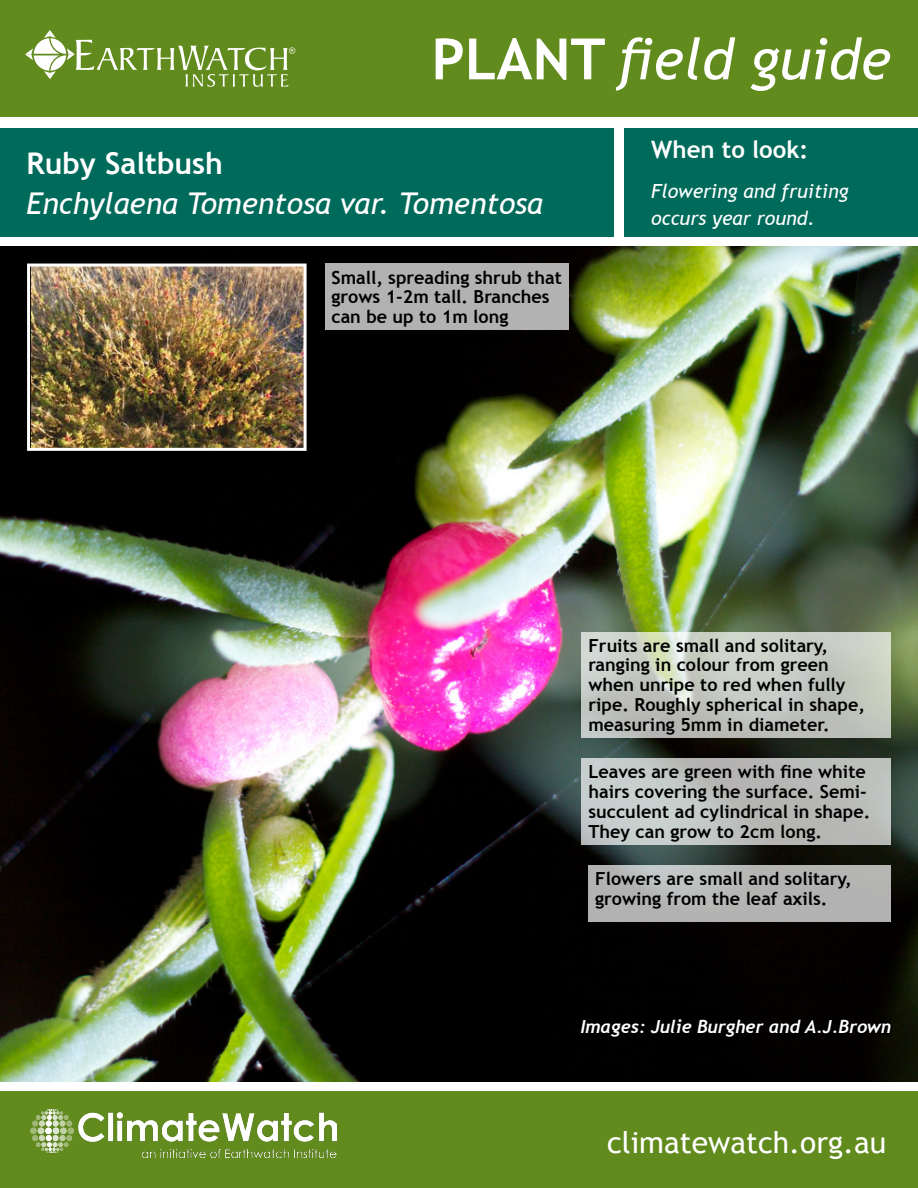
<style>
.page{position:relative;width:918px;height:1188px;background:#fff}
.page>*{position:absolute;margin:0;border:0;box-sizing:border-box;transform-origin:0 0}
.t1{font:italic 57px "Trebuchet MS";color:#fff}
.t2{font:italic 30px "Trebuchet MS";color:#fff}
.t3{font:30px "Trebuchet MS";color:#fff}
.t4{font:700 30px "Trebuchet MS";color:#fff}
.t5{font:700 24px "Trebuchet MS";color:#fff}
.t6{font:italic 19.5px/27px "Trebuchet MS";color:#fff}
.t7{font:700 18px/19.8px "Trebuchet MS";color:#000}
.t8{font:italic 700 18px "Trebuchet";color:#fff}
.t9{font:13.5px "Myriad Pro";color:#fff}
.s1{font-weight:700;font-style:normal}
</style>
<div class="page">
<img style="left:0;top:247px;width:918px;height:835px">
<div style="left:0;top:1092px;width:918px;height:96px;background:#618b1d"></div>
<div style="left:0;top:0;width:918px;height:117px;background:#618b1d"></div>
<div style="left:0;top:129px;width:614px;height:108px;background:#006a5b"></div>
<div style="left:624px;top:129px;width:294px;height:108px;background:#006a5b"></div>
<svg style="left:25px;top:30px;width:270px;height:57px"></svg>
<div style="left:578px;top:993px;width:316px;height:47px;background:#010000"></div>
<img style="left:31px;top:1110px;width:305px;height:48px">
<svg style="left:588px;top:865px;width:303px;height:57px;background:#b5b5b5"></svg>
<div style="left:325px;top:264px;width:244px;height:66px;background:#b2b2b2"></div>
<svg style="left:582px;top:632px;width:309px;height:106px;background:#c5cac2"></svg>
<svg style="left:582px;top:758px;width:309px;height:86px;background:#bdc0be"></svg>
<img style="left:32px;top:268px;width:271px;height:179px">
<div style="left:27px;top:264px;width:280px;height:187px;border:3px solid #fff"></div>
<h1 class="t1" style="left:431px;top:25px;width:461px"><span class="s1">PLANT</span> field guide</h1>
<h2 class="t4" style="left:26px;top:145px;width:198px">Ruby Saltbush</h2>
<h2 class="t2" style="left:26px;top:185px;width:518px">Enchylaena Tomentosa var. Tomentosa</h2>
<p class="t7" style="left:332px;top:267px;width:232px">Small, spreading shrub that grows 1-2m tall. Branches can be up to 1m long</p>
<h3 class="t5" style="left:651px;top:135px;width:159px">When to look:</h3>
<p class="t6" style="left:651px;top:178px;width:199px">Flowering and fruiting occurs year round.</p>
<p class="t7" style="left:588px;top:635px;width:278px">Fruits are small and solitary, ranging in colour from green when unripe to red when fully ripe. Roughly spherical in shape, measuring 5mm in diameter.</p>
<p class="t7" style="left:588px;top:762px;width:283px">Leaves are green with fine white hairs covering the surface. Semi&shy;succulent ad cylindrical in shape.<br>They can grow to 2cm long.</p>
<p class="t7" style="left:595px;top:869px;width:258px">Flowers are small and solitary, growing from the leaf axils.</p>
<p class="t8" style="left:581px;top:1015px;width:312px">Images: Julie Burgher and A.J.Brown</p>
<h2 class="t3" style="left:607px;top:1124px;width:281px">climatewatch.org.au</h2>
<p class="t9" style="left:724px;top:1143px;width:162px">© Nadiah Roslan/Earthwatch</p>
</div>
